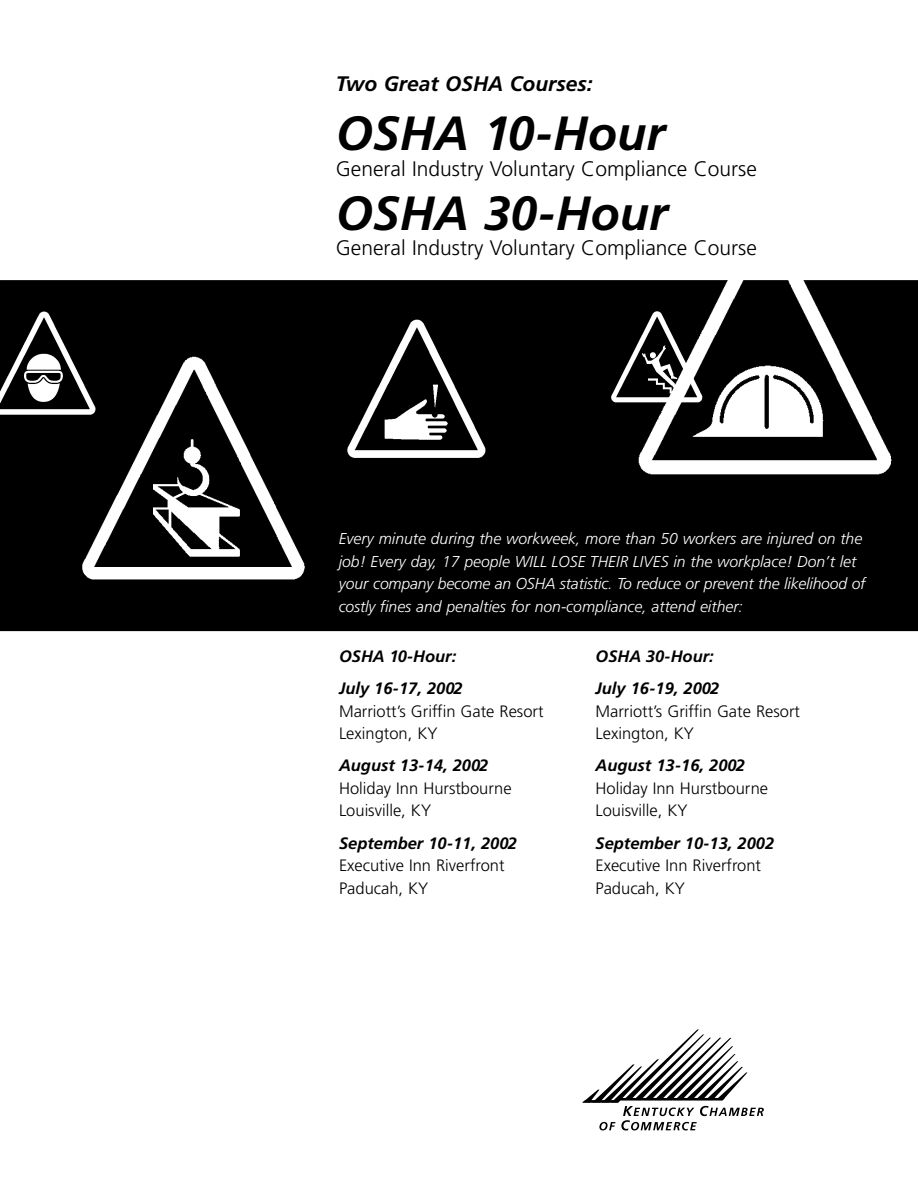
<style>
.page{position:relative;width:918px;height:1188px;background:#fff}
.page>*{position:absolute;margin:0;border:0;box-sizing:border-box;transform-origin:0 0}
.t1{font:italic 700 48px "Frutiger";color:#000}
.t2{font:300 21px "Frutiger";color:#000}
.t3{font:italic 700 21px "Frutiger";color:#000}
.t4{font:300 16.5px/22.5px "Frutiger";color:#000}
.t5{font:italic 700 16.5px/32.2px "Frutiger";color:#000}
.t6{font:italic 300 15.75px/22.5px "Frutiger";color:#fff}
</style>
<div class="page">
<div style="left:0;top:280px;width:918px;height:351px;background:#000"></div>
<svg style="left:582px;top:1029px;width:182px;height:102px"></svg>
<img style="left:0;top:295px;width:100px;height:126px">
<img style="left:73px;top:355px;width:242px;height:236px">
<img style="left:340px;top:315px;width:150px;height:151px">
<img style="left:598px;top:280px;width:311px;height:214px">
<img style="left:608px;top:305px;width:98px;height:103px">
<h2 class="t3" style="left:336px;top:75px;width:258px">Two Great OSHA Courses:</h2>
<h1 class="t1" style="left:336px;top:114px;width:331px">OSHA 10-Hour</h1>
<h2 class="t2" style="left:336px;top:160px;width:423px">General Industry Voluntary Compliance Course</h2>
<h1 class="t1" style="left:336px;top:194px;width:333px">OSHA 30-Hour</h1>
<h2 class="t2" style="left:336px;top:240px;width:423px">General Industry Voluntary Compliance Course</h2>
<p class="t6" style="left:339px;top:529px;width:528px">Every minute during the workweek, more than 50 workers are injured on the job! Every day, 17 people WILL LOSE THEIR LIVES in the workplace! Don’t let your company become an OSHA statistic. To reduce or prevent the likelihood of costly fines and penalties for non-compliance, attend either:</p>
<p class="t5" style="left:339px;top:641px;width:125px">OSHA 10-Hour:<br>July 16-17, 2002</p>
<p class="t4" style="left:339px;top:701px;width:206px">Marriott’s Griffin Gate Resort<br>Lexington, KY</p>
<p class="t5" style="left:339px;top:751px;width:151px">August 13-14, 2002</p>
<p class="t4" style="left:339px;top:778px;width:174px">Holiday Inn Hurstbourne<br>Louisville, KY</p>
<p class="t5" style="left:339px;top:828px;width:179px">September 10-11, 2002</p>
<p class="t4" style="left:339px;top:855px;width:167px">Executive Inn Riverfront<br>Paducah, KY</p>
<p class="t5" style="left:595px;top:641px;width:125px">OSHA 30-Hour:<br>July 16-19, 2002</p>
<p class="t4" style="left:595px;top:701px;width:206px">Marriott’s Griffin Gate Resort<br>Lexington, KY</p>
<p class="t5" style="left:595px;top:751px;width:151px">August 13-16, 2002</p>
<p class="t4" style="left:595px;top:778px;width:174px">Holiday Inn Hurstbourne<br>Louisville, KY</p>
<p class="t5" style="left:595px;top:828px;width:180px">September 10-13, 2002</p>
<p class="t4" style="left:595px;top:855px;width:167px">Executive Inn Riverfront<br>Paducah, KY</p>
</div>
